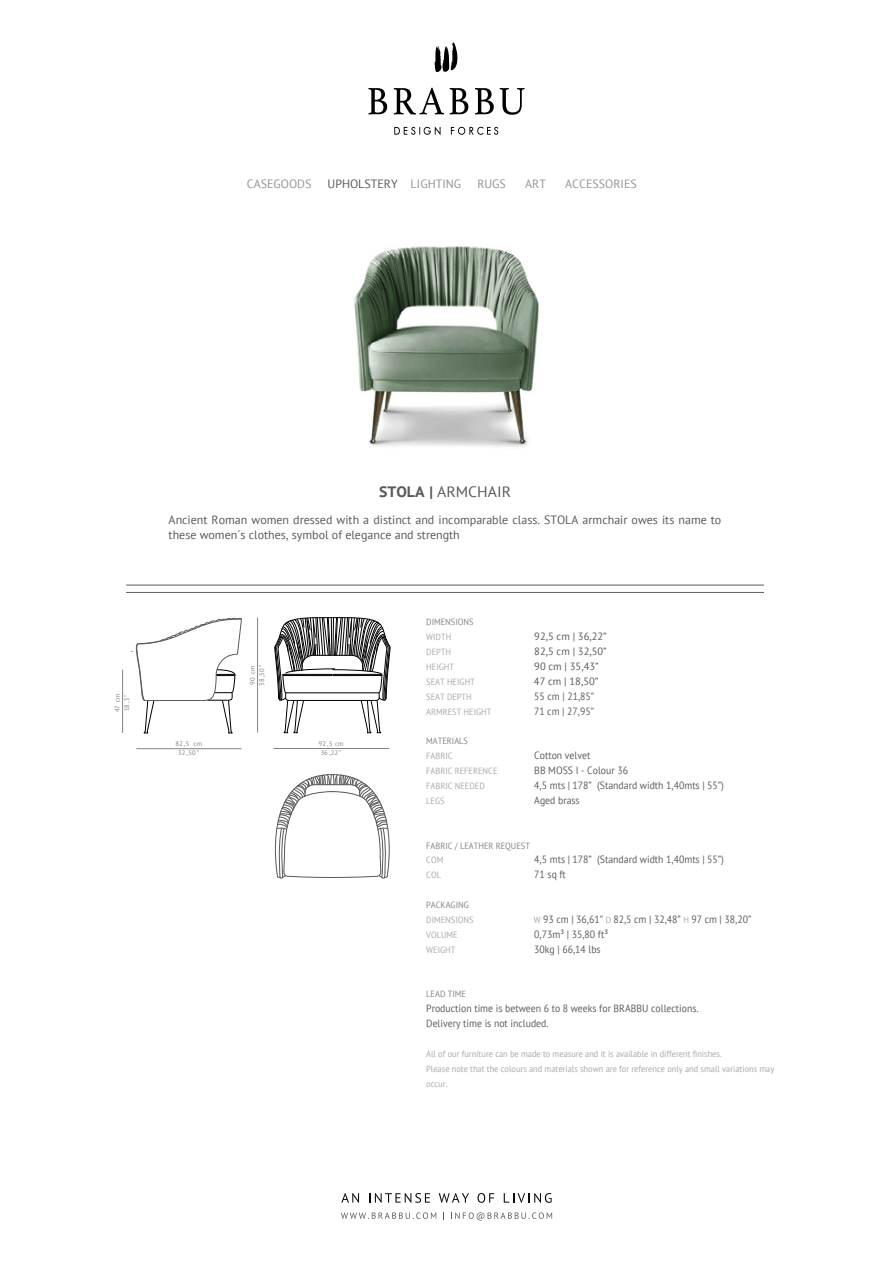
<style>
.page{position:relative;width:893px;height:1263px;background:#fff}
.page>*{position:absolute;margin:0;border:0;box-sizing:border-box;transform-origin:0 0}
.t1{font:15px "PT Sans";color:#59595b;scale:1.05 1}
.t2{font:12px/15px "PT Sans";color:#59595b}
.t3{font:12px "PT Sans";color:#919396}
.t4{font:10.5px/14.9px "PT Sans";color:#5a5b5c;scale:.93 1}
.t5{font:10.5px "PT Sans";color:#5b5b5d;scale:.93 1}
.t6{font:10.5px "PT Sans";color:#59595b}
.t7{font:10.5px "PT Sans";color:#5c5d60;scale:.93 1}
.t8{font:9px/14.9px "PT Sans";color:#a7a8ab;scale:.93 1}
.t9{font:9px "PT Sans";color:#808284;scale:.93 1}
.t10{font:9px "PT Sans";color:#a7a9ac;scale:.93 1}
.t11{font:6.6px/9.3px "PT Sans";color:#808284}
.s1{color:#919396}
.s2{font-weight:700}
.s3{color:#5c5d60}
.s4{font-size:9px;color:#a7a8ab}
</style>
<div class="page">
<img style="left:354px;top:246px;width:185px;height:201px">
<svg style="left:434px;top:42px;width:24px;height:30px"></svg>
<svg style="left:368px;top:88px;width:19px;height:26px"></svg>
<svg style="left:394px;top:88px;width:50px;height:27px"></svg>
<svg style="left:450px;top:88px;width:18px;height:26px"></svg>
<svg style="left:475px;top:88px;width:19px;height:26px"></svg>
<svg style="left:500px;top:88px;width:25px;height:27px"></svg>
<svg style="left:394px;top:126px;width:46px;height:9px"></svg>
<svg style="left:451px;top:127px;width:47px;height:8px"></svg>
<svg style="left:341px;top:1193px;width:18px;height:10px"></svg>
<svg style="left:369px;top:1193px;width:61px;height:10px"></svg>
<svg style="left:439px;top:1193px;width:30px;height:10px"></svg>
<svg style="left:478px;top:1193px;width:16px;height:10px"></svg>
<svg style="left:504px;top:1193px;width:48px;height:10px"></svg>
<svg style="left:341px;top:1212px;width:95px;height:7px"></svg>
<svg style="left:451px;top:1212px;width:101px;height:8px"></svg>
<hr style="left:126px;top:585px;width:638px;height:1px;background:#5a5b5c">
<hr style="left:126px;top:592px;width:638px;height:1px;background:#5a5b5c">
<svg style="left:274px;top:617px;width:116px;height:116px"></svg>
<hr style="left:287px;top:692px;width:91px;height:1px;background:#010101">
<hr style="left:290px;top:700px;width:84px;height:1px;background:#010101">
<svg style="left:274px;top:774px;width:116px;height:105px"></svg>
<svg style="left:131px;top:617px;width:111px;height:116px"></svg>
<hr style="left:122px;top:670px;width:1px;height:63px;background:#808284">
<hr style="left:136px;top:748px;width:105px;height:1px;background:#808284">
<hr style="left:257px;top:618px;width:1px;height:114px;background:#808284">
<hr style="left:273px;top:748px;width:116px;height:1px;background:#808284">
<h2 class="t3" style="left:247px;top:176px;width:66px">CASEGOODS</h2>
<h2 class="t2" style="left:327px;top:176px;width:135px">UPHOLSTERY <span class="s1">LIGHTING</span></h2>
<h2 class="t3" style="left:477px;top:176px;width:30px">RUGS</h2>
<h2 class="t3" style="left:525px;top:176px;width:22px">ART</h2>
<h2 class="t3" style="left:565px;top:176px;width:73px">ACCESSORIES</h2>
<p class="t11" style="left:113px;top:712px;width:20px;rotate:-90deg">47 cm<br>18,5”</p>
<h1 class="t1" style="left:379px;top:482px;width:127px"><span class="s2">STOLA |</span> ARMCHAIR</h1>
<h2 class="t2" style="left:169px;top:512px;width:554px">Ancient Roman women dressed with a distinct and incomparable class. STOLA armchair owes its name to these women´s clothes, symbol of elegance and strength</h2>
<p class="t11" style="left:248px;top:686px;width:22px;rotate:-90deg">90 cm<br>38 ,50 ”</p>
<p class="t11" style="left:175px;top:739px;width:28px;text-align:center">82 ,5 cm<br>32 ,50 ”</p>
<p class="t11" style="left:319px;top:739px;width:26px">92 ,5 cm<br>36 ,22 ”</p>
<p class="t9" style="left:426px;top:616px;width:52px">DIMENSIONS</p>
<p class="t8" style="left:426px;top:629px;width:29px">WIDTH</p>
<p class="t6" style="left:534px;top:629px;width:74px">92,5 cm | 36,22”</p>
<p class="t8" style="left:426px;top:644px;width:28px">DEPTH</p>
<p class="t6" style="left:534px;top:644px;width:74px">82,5 cm | 32,50”</p>
<p class="t8" style="left:426px;top:659px;width:32px">HEIGHT</p>
<p class="t6" style="left:534px;top:659px;width:66px">90 cm | 35,43”</p>
<p class="t8" style="left:426px;top:674px;width:54px">SEAT HEIGHT</p>
<p class="t6" style="left:534px;top:674px;width:66px">47 cm | 18,50”</p>
<p class="t8" style="left:426px;top:689px;width:51px">SEAT DEPTH</p>
<p class="t7" style="left:534px;top:689px;width:66px">55 cm | 21,85”</p>
<p class="t8" style="left:426px;top:704px;width:72px">ARMREST HEIGHT</p>
<p class="t7" style="left:534px;top:704px;width:66px">71 cm | 27,95”</p>
<p class="t9" style="left:426px;top:735px;width:46px">MATERIALS</p>
<p class="t8" style="left:426px;top:748px;width:30px">FABRIC</p>
<p class="t4" style="left:534px;top:748px;width:62px">Cotton velvet</p>
<p class="t8" style="left:426px;top:763px;width:78px">FABRIC REFERENCE</p>
<p class="t4" style="left:534px;top:763px;width:102px">BB MOSS I - Colour 36</p>
<p class="t8" style="left:426px;top:778px;width:65px">FABRIC NEEDED</p>
<p class="t4" style="left:534px;top:778px;width:205px">4,5 mts | 178” (Standard width 1,40mts | 55<span class="s3">”)</span></p>
<p class="t8" style="left:426px;top:793px;width:21px">LEGS</p>
<p class="t4" style="left:534px;top:792px;width:50px">Aged brass</p>
<p class="t9" style="left:426px;top:839px;width:113px">FABRIC / LEATHER REQUEST</p>
<p class="t8" style="left:426px;top:853px;width:20px">COM</p>
<p class="t4" style="left:534px;top:852px;width:205px">4,5 mts | 178” (Standard width 1,40mts | 55<span class="s3">”)</span></p>
<p class="t8" style="left:426px;top:867px;width:17px">COL</p>
<p class="t4" style="left:534px;top:867px;width:36px">71 sq ft</p>
<p class="t9" style="left:426px;top:899px;width:47px">PACKAGING</p>
<p class="t8" style="left:426px;top:912px;width:52px">DIMENSIONS</p>
<p class="t5" style="left:534px;top:912px;width:235px"><span class="s4">W</span> 93 cm | 36,61<span class="s3">”</span> <span class="s4">D</span> 82,5 cm | 32,48<span class="s3">”</span> <span class="s4">H</span> 97 cm | 38,20<span class="s3">”</span></p>
<p class="t8" style="left:426px;top:927px;width:35px">VOLUME</p>
<p class="t5" style="left:534px;top:927px;width:81px">0,73m³ | 35,80 ft³</p>
<p class="t10" style="left:426px;top:944px;width:33px">WEIGHT</p>
<p class="t5" style="left:534px;top:942px;width:73px">30kg | 66,14 lbs</p>
<p class="t9" style="left:426px;top:988px;width:44px">LEAD TIME</p>
<p class="t4" style="left:426px;top:1001px;width:294px">Production time is between 6 to 8 weeks for BRABBU collections.<br>Delivery time is not included.</p>
<p class="t8" style="left:426px;top:1046px;width:376px">All of our furniture can be made to measure and it is available in different finishes.<br>Please note that the colours and materials shown are for reference only and small variations may occur.</p>
</div>
